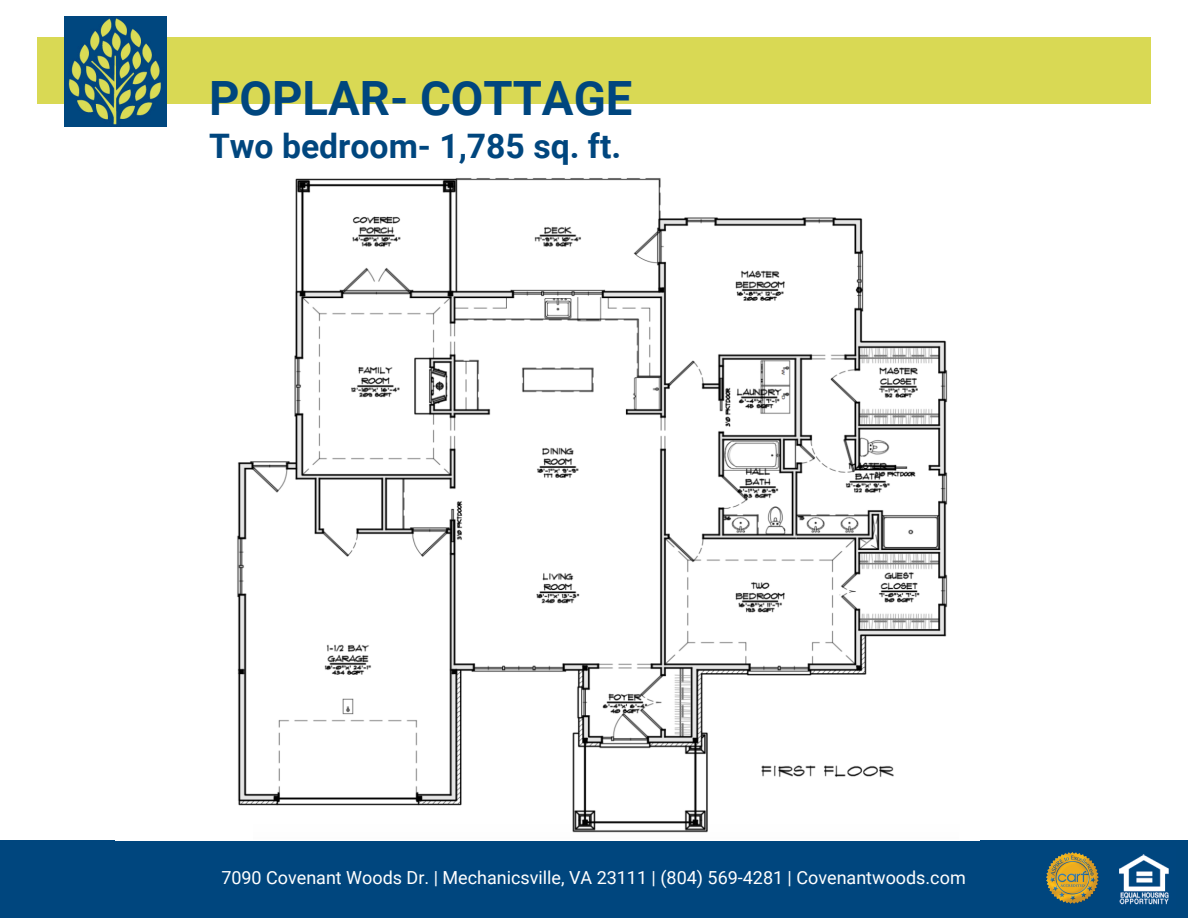
<style>
.page{position:relative;width:1188px;height:918px;background:#fff}
.page>*{position:absolute;margin:0;border:0;box-sizing:border-box;transform-origin:0 0}
.t1{font:700 47.25px "Roboto";color:#00467e}
.t2{font:700 33.75px "Roboto";color:#00467e}
.t3{font:18px "Roboto";color:#fff}
</style>
<div class="page">
<div style="left:37px;top:38px;width:1114px;height:66px;background:#d9d954"></div>
<div style="left:0;top:841px;width:1188px;height:77px;background:#00467e"></div>
<img style="left:1046px;top:852px;width:52px;height:52px">
<img style="left:65px;top:16px;width:101px;height:110px">
<img style="left:1119px;top:854px;width:50px;height:51px">
<img style="left:237px;top:178px;width:711px;height:655px">
<div style="left:116px;top:812px;width:137px;height:28px;background:#fff"></div>
<p class="t1" style="left:209px;top:71px;width:425px">POPLAR- COTTAGE</p>
<p class="t2" style="left:209px;top:127px;width:414px">Two bedroom- 1,785 sq. ft.</p>
<p class="t3" style="left:221px;top:867px;width:746px">7090 Covenant Woods Dr. | Mechanicsville, VA 23111 | (804) 569-4281 | Covenantwoods.com</p>
</div>
